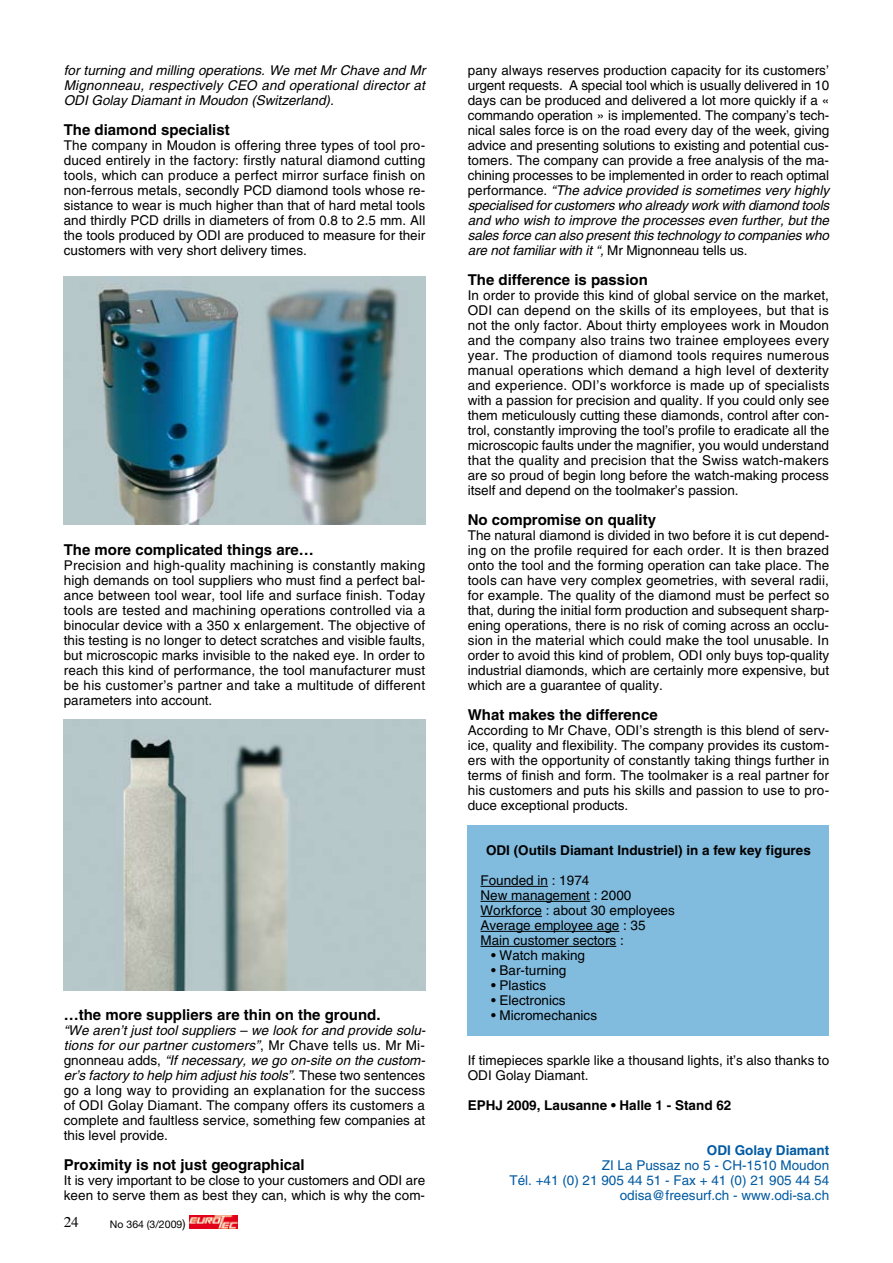
<style>
.page{position:relative;width:893px;height:1263px;background:#fff}
.page>*{position:absolute;margin:0;border:0;box-sizing:border-box;transform-origin:0 0}
.t1{font:700 15px "Helvetica";color:#000}
.t2{font:13.5px/15px "Helvetica";color:#000;text-align:justify}
.t3{font:italic 13.5px/15px "Helvetica";color:#000;text-align:justify}
.t4{font:13.5px/15px "Helvetica";color:#005aa2;text-align:right}
.t5{font:700 13.5px "Helvetica";color:#000}
.t6{font:700 13.5px "Helvetica";color:#005aa2}
.t7{font:10.5px "Helvetica Neue";color:#000}
.s1{font-style:italic}
.s2{font-size:12px}
</style>
<div class="page">
<svg style="left:189px;top:1215px;width:49px;height:13px"></svg>
<img style="left:190px;top:1215px;width:47px;height:13px">
<div style="left:468px;top:825px;width:361px;height:210px;background:#81bbde"></div>
<hr style="left:480px;top:886px;width:68px;height:1px;background:#000">
<hr style="left:480px;top:901px;width:110px;height:1px;background:#000">
<hr style="left:480px;top:916px;width:62px;height:1px;background:#000">
<hr style="left:480px;top:931px;width:139px;height:1px;background:#000">
<hr style="left:480px;top:946px;width:136px;height:1px;background:#000">
<img style="left:64px;top:276px;width:361px;height:249px">
<img style="left:64px;top:720px;width:361px;height:270px">
<p class="t3" style="left:64px;top:63px;width:364px">for turning and milling operations. We met Mr Chave and Mr Mignonneau, respectively CEO and operational director at ODI Golay Diamant in Moudon (Switzerland).</p>
<p class="t1" style="left:64px;top:120px;width:167px">The diamond specialist</p>
<p class="t2" style="left:64px;top:138px;width:363px">The company in Moudon is offering three types of tool pro&shy;duced entirely in the factory: firstly natural diamond cutting tools, which can produce a perfect mirror surface finish on non-ferrous metals, secondly PCD diamond tools whose re&shy;sistance to wear is much higher than that of hard metal tools and thirdly PCD drills in diameters of from 0.8 to 2.5 mm. All the tools produced by ODI are produced to measure for their customers with very short delivery times.</p>
<p class="t1" style="left:64px;top:540px;width:252px">The more complicated things are…</p>
<p class="t2" style="left:64px;top:558px;width:363px">Precision and high-quality machining is constantly making high demands on tool suppliers who must find a perfect bal&shy;ance between tool wear, tool life and surface finish. Today tools are tested and machining operations controlled via a binocular device with a 350 x enlargement. The objective of this testing is no longer to detect scratches and visible faults, but microscopic marks invisible to the naked eye. In order to reach this kind of performance, the tool manufacturer must be his customer’s partner and take a multitude of different parameters into account.</p>
<p class="t1" style="left:64px;top:1005px;width:318px">…the more suppliers are thin on the ground.</p>
<p class="t2" style="left:64px;top:1023px;width:363px"><span class="s1">“We aren’t just tool suppliers – we look for and provide solu&shy;tions for our partner customers”</span>, Mr Chave tells us. Mr Mi&shy;gnonneau adds, <span class="s1">“If necessary, we go on-site on the custom&shy;er’s factory to help him adjust his tools”</span>. These two sentences go a long way to providing an explanation for the success of ODI Golay Diamant. The company offers its customers a complete and faultless service, something few companies at this level provide.</p>
<p class="t1" style="left:64px;top:1155px;width:242px">Proximity is not just geographical</p>
<p class="t2" style="left:64px;top:1173px;width:363px">It is very important to be close to your customers and ODI are keen to serve them as best they can, which is why the com-</p>
<p class="t7" style="left:71px;top:1218px;width:116px">✔ No 364 (3/2009<span class="s2">)</span></p>
<p class="t2" style="left:468px;top:63px;width:364px">pany always reserves production capacity for its customers’ urgent requests. A special tool which is usually delivered in 10 days can be produced and delivered a lot more quickly if a « commando operation » is implemented. The company’s tech&shy;nical sales force is on the road every day of the week, giving advice and presenting solutions to existing and potential cus&shy;tomers. The company can provide a free analysis of the ma&shy;chining processes to be implemented in order to reach optimal performance. <span class="s1">“The advice provided is sometimes very highly specialised for customers who already work with diamond tools and who wish to improve the processes even further, but the sales force can also present this technology to companies who are not familiar with it “,</span> Mr Mignonneau tells us.</p>
<p class="t1" style="left:468px;top:270px;width:182px">The difference is passion</p>
<p class="t2" style="left:468px;top:288px;width:363px">In order to provide this kind of global service on the market, ODI can depend on the skills of its employees, but that is not the only factor. About thirty employees work in Moudon and the company also trains two trainee employees every year. The production of diamond tools requires numerous manual operations which demand a high level of dexterity and experience. ODI’s workforce is made up of specialists with a passion for precision and quality. If you could only see them meticulously cutting these diamonds, control after con&shy;trol, constantly improving the tool’s profile to eradicate all the microscopic faults under the magnifier, you would understand that the quality and precision that the Swiss watch-makers are so proud of begin long before the watch-making process itself and depend on the toolmaker’s passion.</p>
<p class="t1" style="left:468px;top:510px;width:190px">No compromise on quality</p>
<p class="t2" style="left:468px;top:528px;width:363px">The natural diamond is divided in two before it is cut depend&shy;ing on the profile required for each order. It is then brazed onto the tool and the forming operation can take place. The tools can have very complex geometries, with several radii, for example. The quality of the diamond must be perfect so that, during the initial form production and subsequent sharp&shy;ening operations, there is no risk of coming across an occlu&shy;sion in the material which could make the tool unusable. In order to avoid this kind of problem, ODI only buys top-quality industrial diamonds, which are certainly more expensive, but which are a guarantee of quality.</p>
<p class="t1" style="left:468px;top:705px;width:192px">What makes the difference</p>
<p class="t2" style="left:468px;top:723px;width:363px">According to Mr Chave, ODI’s strength is this blend of serv&shy;ice, quality and flexibility. The company provides its custom&shy;ers with the opportunity of constantly taking things further in terms of finish and form. The toolmaker is a real partner for his customers and puts his skills and passion to use to pro&shy;duce exceptional products.</p>
<p class="t5" style="left:486px;top:842px;width:326px">ODI (Outils Diamant Industriel) in a few key figures</p>
<p class="t2" style="left:480px;top:873px;width:196px;text-align:left">Founded in : 1974<br>New management : 2000<br>Workforce : about 30 employees<br>Average employee age : 35<br>Main customer sectors :</p>
<p class="t2" style="left:491px;top:948px;width:96px">• Watch making</p>
<p class="t2" style="left:491px;top:963px;width:77px">• Bar-turning</p>
<p class="t2" style="left:491px;top:978px;width:56px">• Plastics</p>
<p class="t2" style="left:491px;top:993px;width:76px">• Electronics</p>
<p class="t2" style="left:491px;top:1008px;width:107px">• Micromechanics</p>
<p class="t2" style="left:468px;top:1053px;width:363px">If timepieces sparkle like a thousand lights, it’s also thanks to<br>ODI Golay Diamant.</p>
<p class="t5" style="left:468px;top:1097px;width:265px">EPHJ 2009, Lausanne • Halle 1 - Stand 62</p>
<p class="t6" style="left:707px;top:1142px;width:9px">ODI</p>
<p class="t6" style="left:735px;top:1142px;width:96px">Golay Diamant</p>
<p class="t4" style="left:509px;top:1158px;width:321px">ZI La Pussaz no 5 - CH-1510 Moudon<br>Tél. +41 (0) 21 905 44 51 - Fax + 41 (0) 21 905 44 54 odisa@freesurf.ch - www.odi-sa.ch</p>
</div>
